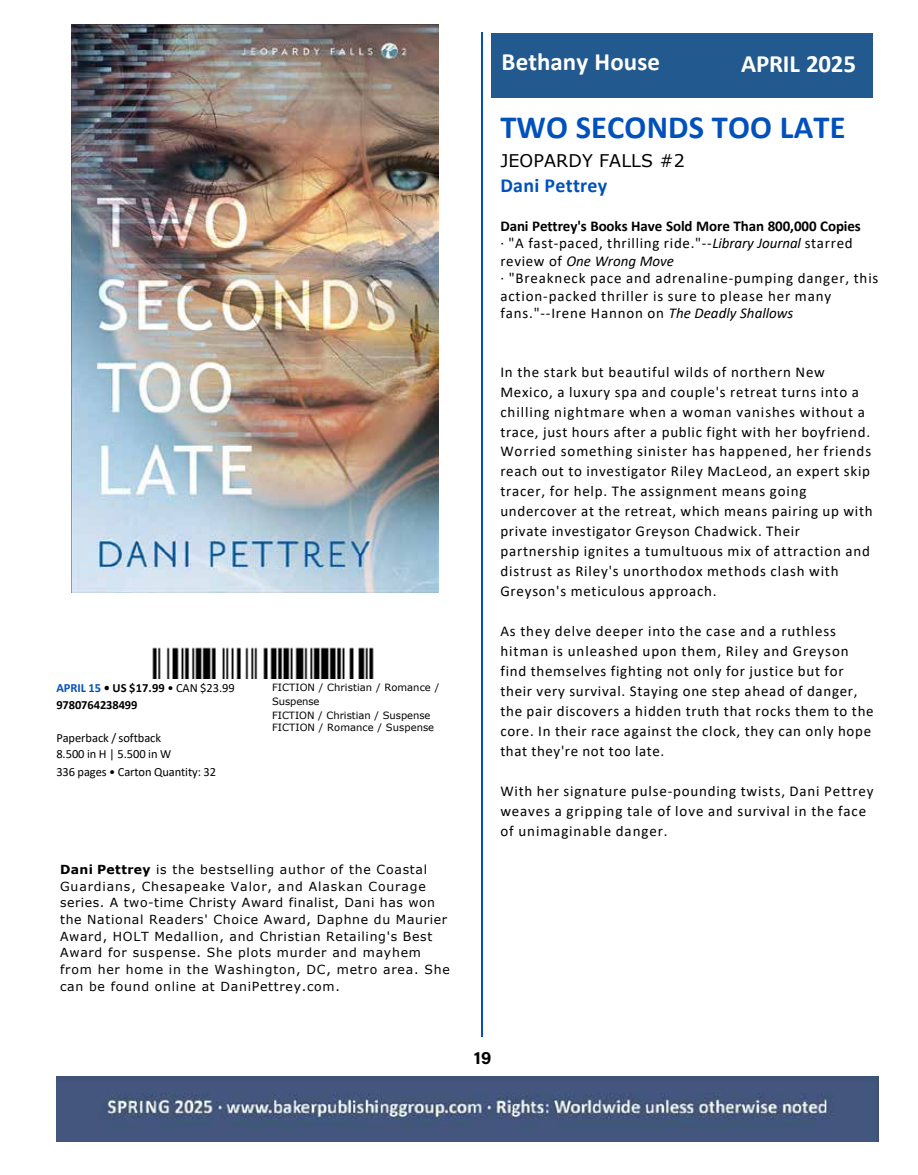
<style>
.page{position:relative;width:918px;height:1175px;background:#fff}
.page>*{position:absolute;margin:0;border:0;box-sizing:border-box;transform-origin:0 0}
.t1{font:700 32.4px "Calibri";letter-spacing:.005em;color:#0051bc}
.t2{font:700 24.9px "Calibri";letter-spacing:.005em;color:#fff}
.t3{font:700 19.95px "Calibri";letter-spacing:.015em;color:#0051bc}
.t4{font:18px "Acumin Variable Concept";color:#000}
.t5{font:17.4px "Verdana";letter-spacing:.005em;color:#000}
.t6{font:15px/20px "Calibri";letter-spacing:.055em;color:#000}
.t7{font:12.45px/16.2px "Verdana";letter-spacing:.06em;color:#000}
.t8{font:12.45px/16.2px "Calibri";letter-spacing:-.005em;color:#000}
.t9{font:700 12.45px/16.2px "Calibri";letter-spacing:-.005em;color:#000}
.t10{font:10.05px/13.6px "Verdana";letter-spacing:.005em;color:#000}
.s1{color:#0051bc}
.s2{font-weight:400}
.s3{font-weight:700}
.s4{font-style:italic}
</style>
<div class="page">
<img style="left:71px;top:25px;width:367px;height:567px">
<img style="left:152px;top:647px;width:222px;height:31px">
<hr style="left:482px;top:32px;width:1px;height:1004px;background:#0051bc">
<div style="left:492px;top:33px;width:380px;height:64px;background:#22598f"></div>
<img style="left:56px;top:1076px;width:822px;height:65px">
<p class="t9" style="left:56px;top:680px;width:180px"><span class="s1">APRIL 15</span> • US $17.99 <span class="s2">• CAN $23.99<br></span>9780764238499</p>
<p class="t8" style="left:56px;top:729px;width:116px">Paperback / softback<br>8.500 in H | 5.500 in W</p>
<p class="t8" style="left:56px;top:763px;width:161px">336 pages • Carton Quantity: 32</p>
<p class="t10" style="left:272px;top:680px;width:169px">FICTION / Christian / Romance /<br>Suspense<br>FICTION / Christian / Suspense</p>
<p class="t10" style="left:272px;top:720px;width:164px">FICTION / Romance / Suspense</p>
<p class="t7" style="left:60px;top:861px;width:376px"><span class="s3">Dani Pettrey</span> is the bestselling author of the Coastal<br>Guardians, Chesapeake Valor, and Alaskan Courage series. A two-time Christy Award finalist, Dani has won</p>
<p class="t7" style="left:60px;top:911px;width:389px">the National Readers' Choice Award, Daphne du Maurier<br>Award, HOLT Medallion, and Christian Retailing's Best<br>Award for suspense. She plots murder and mayhem</p>
<p class="t7" style="left:60px;top:961px;width:391px">from her home in the Washington, DC, metro area. She can be found online at DaniPettrey.com.</p>
<h2 class="t2" style="left:502px;top:44px;width:160px">Bethany House</h2>
<h2 class="t2" style="left:741px;top:46px;width:116px">APRIL 2025</h2>
<h1 class="t1" style="left:500px;top:105px;width:347px">TWO SECONDS TOO LATE</h1>
<p class="t5" style="left:500px;top:149px;width:186px">JEOPARDY FALLS #2</p>
<h3 class="t3" style="left:500px;top:171px;width:109px">Dani Pettrey</h3>
<p class="t6" style="left:500px;top:216px;width:380px;line-height:17.4px"><span class="s3">Dani Pettrey's Books Have Sold More Than 800,000 Copies<br></span>· "A fast-paced, thrilling ride."--<span class="s4">Library Journal</span> starred review of <span class="s4">One Wrong Move<br></span>· "Breakneck pace and adrenaline-pumping danger, this action-packed thriller is sure to please her many fans."--Irene Hannon on <span class="s4">The Deadly Shallows</span></p>
<p class="t6" style="left:500px;top:361px;width:374px">In the stark but beautiful wilds of northern New Mexico, a luxury spa and couple's retreat turns into a chilling nightmare when a woman vanishes without a trace, just hours after a public fight with her boyfriend.<br>Worried something sinister has happened, her friends reach out to investigator Riley MacLeod, an expert skip tracer, for help. The assignment means going undercover at the retreat, which means pairing up with private investigator Greyson Chadwick. Their partnership ignites a tumultuous mix of attraction and distrust as Riley's unorthodox methods clash with Greyson's meticulous approach.</p>
<p class="t6" style="left:500px;top:621px;width:375px">As they delve deeper into the case and a ruthless hitman is unleashed upon them, Riley and Greyson find themselves fighting not only for justice but for their very survival. Staying one step ahead of danger, the pair discovers a hidden truth that rocks them to the core. In their race against the clock, they can only hope that they're not too late.</p>
<p class="t6" style="left:500px;top:780px;width:375px">With her signature pulse-pounding twists, Dani Pettrey weaves a gripping tale of love and survival in the face of unimaginable danger.</p>
<p class="t4" style="left:474px;top:1045px;width:19px">19</p>
</div>
